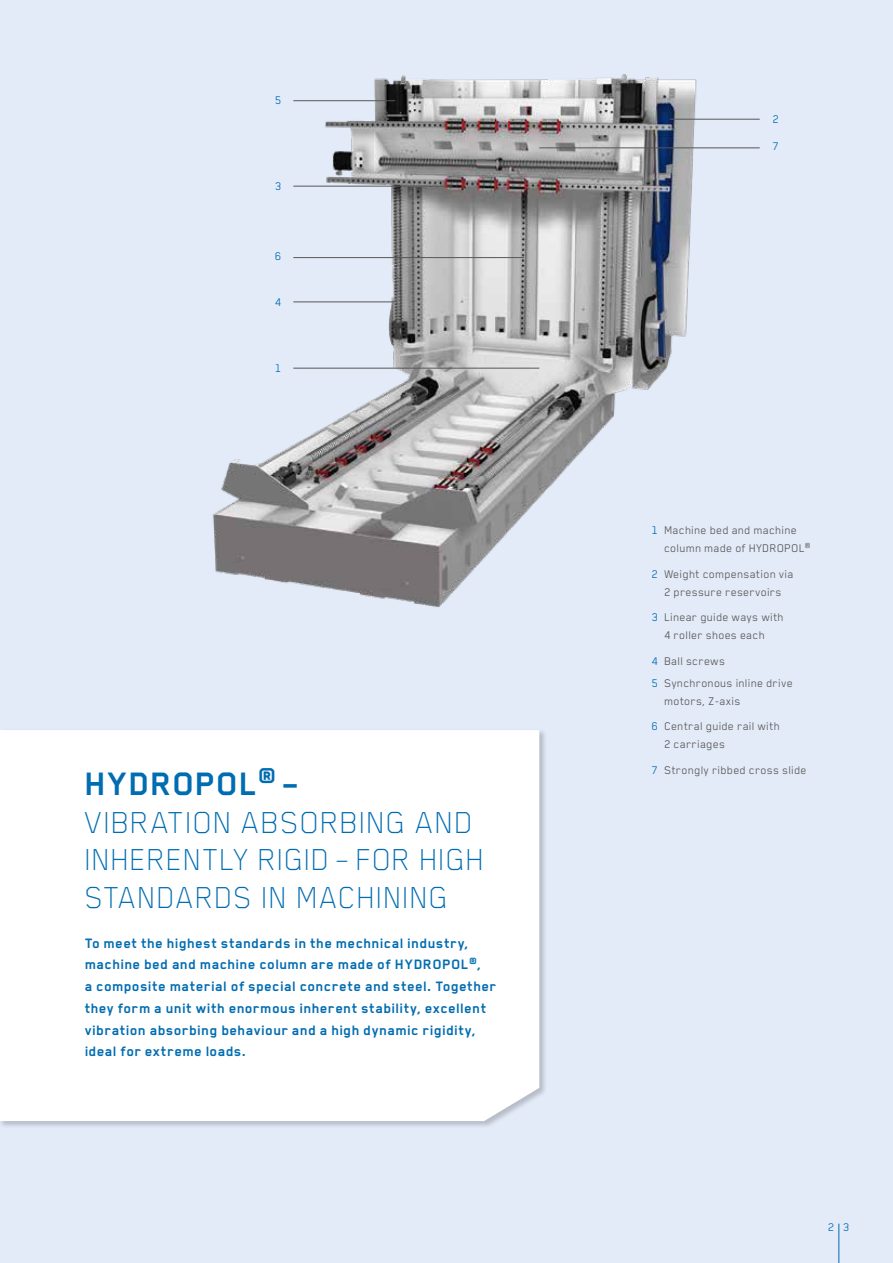
<style>
.page{position:relative;width:893px;height:1263px;background:#e4ebf8}
.page>*{position:absolute;margin:0;border:0;box-sizing:border-box;transform-origin:0 0}
.t1{font:700 37.5px "Blender Pro";letter-spacing:.02em;color:#006cb1}
.t2{font:100 35.25px/37.5px "Blender Pro";letter-spacing:.015em;color:#006cb1}
.t3{font:700 15.75px/21.8px "Blender Pro";letter-spacing:.03em;color:#006cb1}
.t4{font:12.75px/18px "Blender Pro";letter-spacing:.02em;color:#565655}
.t5{font:12.75px "Blender Pro";color:#006cb1}
.s1{color:#006cb1}
</style>
<div class="page">
<img style="left:212px;top:74px;width:548px;height:533px">
<hr style="left:293px;top:368px;width:246px;height:1px;background:#565655">
<hr style="left:670px;top:119px;width:90px;height:1px;background:#565655">
<hr style="left:293px;top:186px;width:159px;height:1px;background:#565655">
<hr style="left:293px;top:302px;width:102px;height:1px;background:#565655">
<hr style="left:293px;top:100px;width:102px;height:1px;background:#565655">
<hr style="left:293px;top:257px;width:231px;height:1px;background:#565655">
<hr style="left:539px;top:148px;width:221px;height:1px;background:#565655">
<hr style="left:838px;top:1224px;width:1px;height:39px;background:#006cb1">
<div style="left:0;top:728px;width:547px;height:400px;background:#000;opacity:.2"></div>
<div style="left:0;top:730px;width:539px;height:391px;background:#fff"></div>
<p class="t5" style="left:275px;top:93px;width:8px">5</p>
<p class="t5" style="left:275px;top:179px;width:8px">3</p>
<p class="t5" style="left:275px;top:249px;width:8px">6</p>
<p class="t5" style="left:275px;top:295px;width:8px">4</p>
<p class="t5" style="left:275px;top:362px;width:8px">1</p>
<h1 class="t1" style="left:85px;top:764px;width:216px">HYDROPOL<sup>®</sup> –</h1>
<h2 class="t2" style="left:85px;top:802px;width:401px">VIBRATION ABSORBING AND<br>INHERENTLY RIGID – FOR HIGH<br>STANDARDS IN MACHINING</h2>
<p class="t3" style="left:85px;top:932px;width:413px">To meet the highest standards in the mechnical industry, machine bed and machine column are made of HYDROPOL<sup>®</sup>,<br>a composite material of special concrete and steel. Together they form a unit with enormous inherent stability, excellent vibration absorbing behaviour and a high dynamic rigidity, ideal for extreme loads.</p>
<p class="t5" style="left:773px;top:113px;width:8px">2</p>
<p class="t5" style="left:773px;top:139px;width:8px">7</p>
<p class="t4" style="left:664px;top:521px;width:148px;text-indent:-13px"><span class="s1">1</span> Machine bed and machine column made of HYDROPOL<sup>®</sup></p>
<p class="t4" style="left:652px;top:564px;width:144px;text-align:center"><span class="s1">2</span> Weight compensation via<br>2 pressure reservoirs</p>
<p class="t4" style="left:652px;top:608px;width:134px;text-align:center"><span class="s1">3</span> Linear guide ways with<br>4 roller shoes each</p>
<p class="t4" style="left:652px;top:650px;width:143px;line-height:21.8px"><span class="s1">4</span> Ball screws<br><span class="s1">5</span> Synchronous inline drive</p>
<p class="t4" style="left:652px;top:687px;width:130px;line-height:25.5px;text-indent:13px">motors, Z-axis<br><span class="s1">6</span> Central guide rail with</p>
<p class="t4" style="left:652px;top:731px;width:157px;line-height:25.5px;text-indent:13px">2 carriages<br><span class="s1">7</span> Strongly ribbed cross slide</p>
<p class="t5" style="left:828px;top:1220px;width:23px">2 3</p>
</div>
